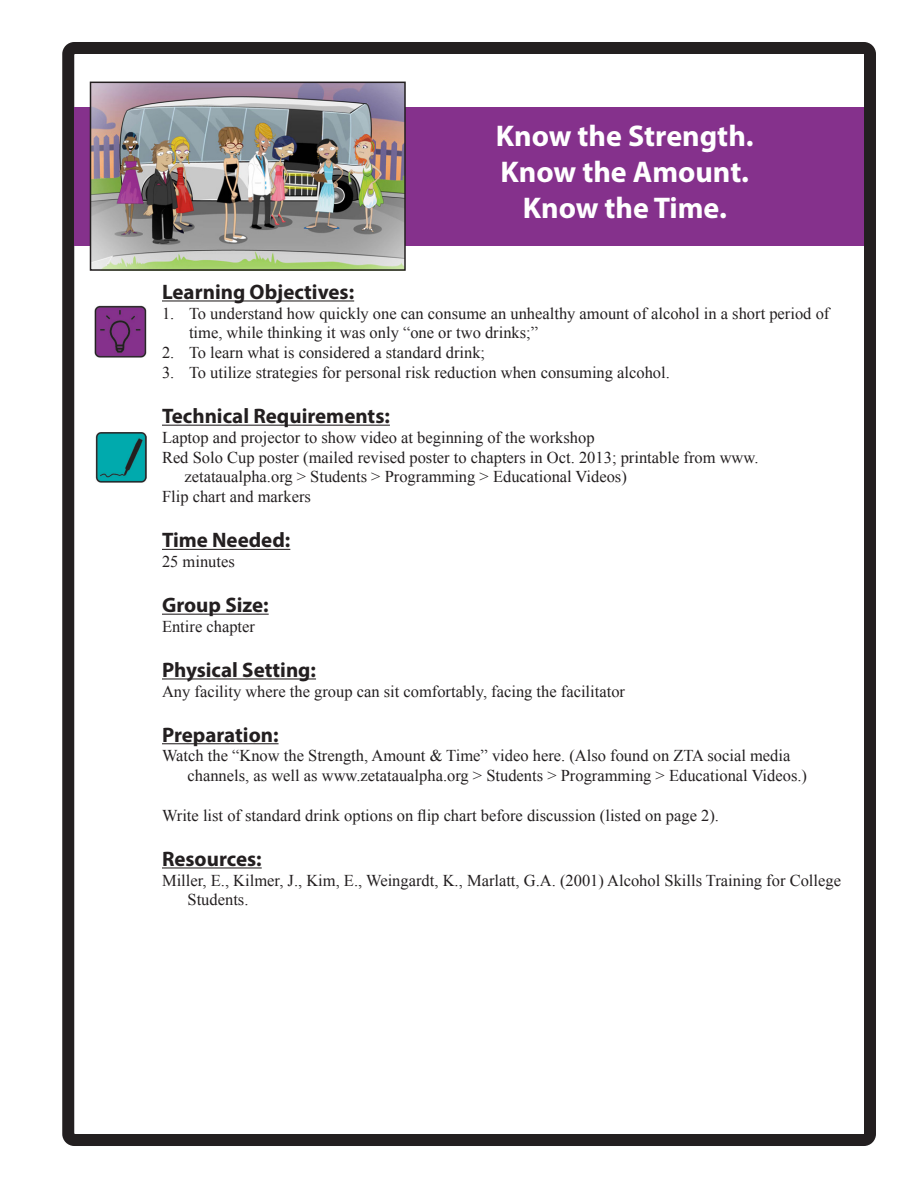
<style>
.page{position:relative;width:918px;height:1188px;background:#fff}
.page>*{position:absolute;margin:0;border:0;box-sizing:border-box;transform-origin:0 0}
.t1{font:700 30px "Myriad Pro";color:#fff}
.t2{font:700 21px "Myriad Pro";color:#231f20}
.t3{font:16.5px/19.8px "Times New Roman";color:#231f20}
</style>
<div class="page">
<div style="left:62px;top:42px;width:814px;height:1104px;border:12px solid #231f20;border-radius:6px"></div>
<div style="left:74px;top:107px;width:790px;height:138px;background:#85318c"></div>
<hr style="left:162px;top:300px;width:192px;height:1px;background:#231f20">
<hr style="left:162px;top:425px;width:228px;height:1px;background:#231f20">
<hr style="left:162px;top:549px;width:128px;height:1px;background:#231f20">
<hr style="left:162px;top:614px;width:107px;height:1px;background:#231f20">
<hr style="left:162px;top:678px;width:154px;height:1px;background:#231f20">
<hr style="left:162px;top:743px;width:117px;height:1px;background:#231f20">
<hr style="left:162px;top:867px;width:100px;height:1px;background:#231f20">
<img style="left:94px;top:305px;width:53px;height:52px">
<img style="left:95px;top:432px;width:51px;height:50px">
<img style="left:93px;top:85px;width:310px;height:183px">
<div style="left:90px;top:82px;width:316px;height:189px;border:2px solid #231f20"></div>
<p class="t1" style="left:496px;top:117px;width:259px">Know the Strength.</p>
<p class="t1" style="left:501px;top:153px;width:250px">Know the Amount.</p>
<p class="t1" style="left:523px;top:189px;width:206px">Know the Time.</p>
<p class="t2" style="left:162px;top:278px;width:194px">Learning Objectives:</p>
<p class="t3" style="left:189px;top:303px;width:642px;text-indent:-27px">1. To understand how quickly one can consume an unhealthy amount of alcohol in a short period of time, while thinking it was only “one or two drinks;”</p>
<p class="t3" style="left:162px;top:343px;width:325px">2. To learn what is considered a standard drink;</p>
<p class="t3" style="left:162px;top:362px;width:509px">3. To utilize strategies for personal risk reduction when consuming alcohol.</p>
<p class="t2" style="left:162px;top:402px;width:229px">Technical Requirements:</p>
<p class="t3" style="left:162px;top:427px;width:434px">Laptop and projector to show video at beginning of the workshop</p>
<p class="t3" style="left:184px;top:447px;width:575px;text-indent:-22px">Red Solo Cup poster (mailed revised poster to chapters in Oct. 2013; printable from www. zetataualpha.org &gt; Students &gt; Programming &gt; Educational Videos)</p>
<p class="t3" style="left:162px;top:487px;width:150px">Flip chart and markers</p>
<p class="t2" style="left:162px;top:527px;width:130px">Time Needed:</p>
<p class="t3" style="left:162px;top:551px;width:74px">25 minutes</p>
<p class="t2" style="left:162px;top:591px;width:108px">Group Size:</p>
<p class="t3" style="left:162px;top:616px;width:95px">Entire chapter</p>
<p class="t2" style="left:162px;top:656px;width:156px">Physical Setting:</p>
<p class="t3" style="left:162px;top:681px;width:465px">Any facility where the group can sit comfortably, facing the facilitator</p>
<p class="t2" style="left:162px;top:721px;width:118px">Preparation:</p>
<p class="t3" style="left:188px;top:746px;width:621px;text-indent:-26px">Watch the “Know the Strength, Amount &amp; Time” video here. (Also found on ZTA social media channels, as well as www.zetataualpha.org &gt; Students &gt; Programming &gt; Educational Videos.)</p>
<p class="t3" style="left:162px;top:805px;width:559px">Write list of standard drink options on flip chart before discussion (listed on page 2).</p>
<p class="t2" style="left:162px;top:845px;width:101px">Resources:</p>
<p class="t3" style="left:188px;top:870px;width:655px;text-indent:-26px">Miller, E., Kilmer, J., Kim, E., Weingardt, K., Marlatt, G.A. (2001) Alcohol Skills Training for College<br>Students.</p>
</div>
